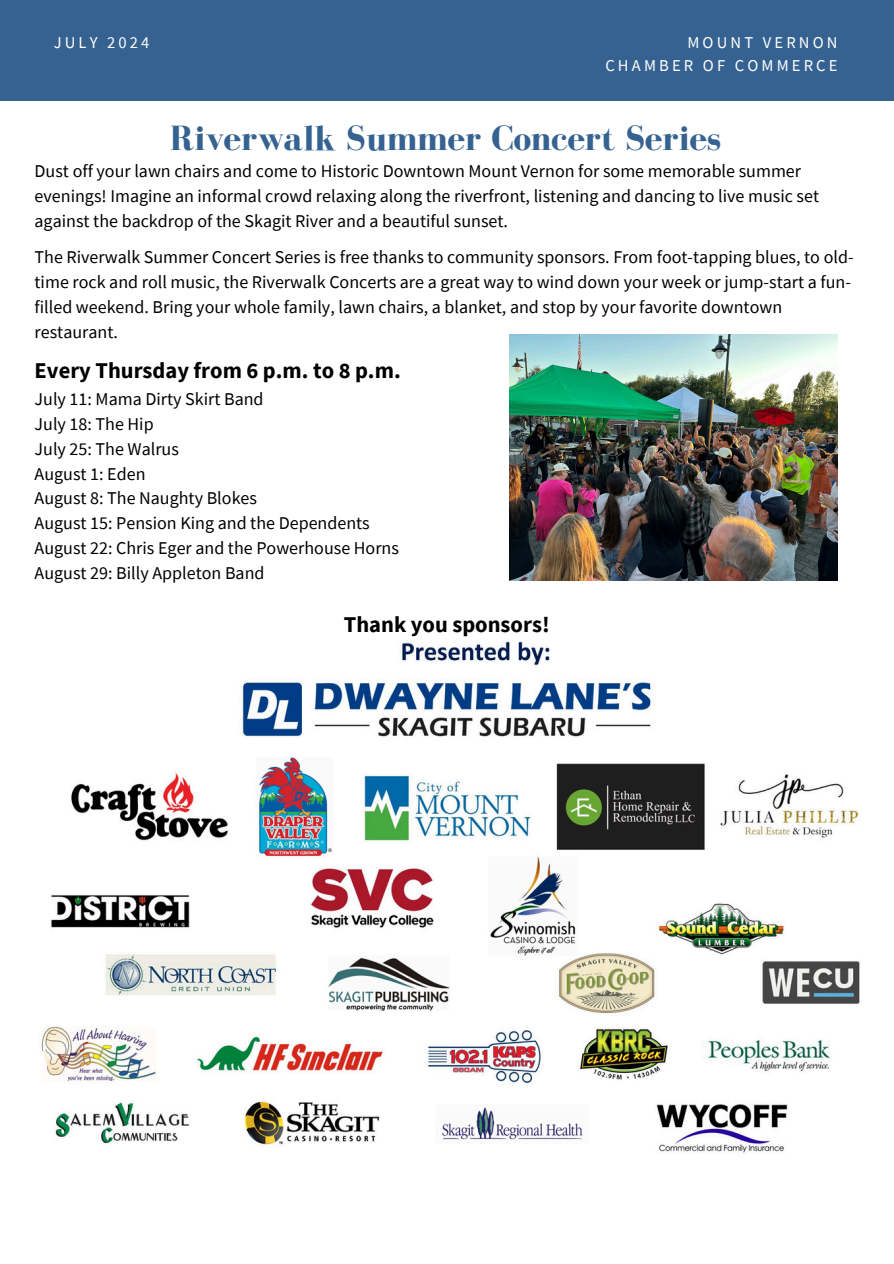
<style>
.page{position:relative;width:894px;height:1264px;background:#fff}
.page>*{position:absolute;margin:0;border:0;box-sizing:border-box;transform-origin:0 0}
.t1{font:700 36px "Bodoni FLF";color:#366291}
.t2{font:700 22.5px "Source Sans Pro";color:#000}
.t3{font:18px/24.8px "Source Sans Pro";color:#000}
.t4{font:16.5px/22.5px "Source Sans Pro";letter-spacing:.19em;color:#fff;text-align:right}
</style>
<div class="page">
<div style="left:0;top:0;width:893px;height:100px;background:#366291"></div>
<img style="left:41px;top:641px;width:819px;height:512px">
<img style="left:510px;top:335px;width:327px;height:245px">
<h3 class="t4" style="left:54px;top:31px;width:97px">JULY 2024</h3>
<h1 class="t4" style="left:605px;top:31px;width:234px">MOUNT VERNON<br>CHAMBER OF COMMERCE</h1>
<p class="t1" style="left:170px;top:119px;width:552px">Riverwalk Summer Concert Series</p>
<p class="t3" style="left:35px;top:158px;width:785px">Dust off your lawn chairs and come to Historic Downtown Mount Vernon for some memorable summer evenings! Imagine an informal crowd relaxing along the riverfront, listening and dancing to live music set against the backdrop of the Skagit River and a beautiful sunset.</p>
<p class="t3" style="left:35px;top:245px;width:820px">The Riverwalk Summer Concert Series is free thanks to community sponsors. From foot-tapping blues, to old&shy;time rock and roll music, the Riverwalk Concerts are a great way to wind down your week or jump-start a fun&shy;filled weekend. Bring your whole family, lawn chairs, a blanket, and stop by your favorite downtown restaurant.</p>
<p class="t2" style="left:35px;top:356px;width:367px">Every Thursday from 6 p.m. to 8 p.m.</p>
<p class="t3" style="left:35px;top:386px;width:230px">July 11: Mama Dirty Skirt Band</p>
<p class="t3" style="left:35px;top:411px;width:121px">July 18: The Hip</p>
<p class="t3" style="left:35px;top:436px;width:146px">July 25: The Walrus</p>
<p class="t3" style="left:35px;top:461px;width:112px">August 1: Eden</p>
<p class="t3" style="left:35px;top:485px;width:224px">August 8: The Naughty Blokes</p>
<p class="t3" style="left:35px;top:510px;width:337px">August 15: Pension King and the Dependents</p>
<p class="t3" style="left:35px;top:535px;width:366px">August 22: Chris Eger and the Powerhouse Horns</p>
<h2 class="t3" style="left:35px;top:560px;width:231px">August 29: Billy Appleton Band</h2>
<p class="t2" style="left:344px;top:609px;width:207px">Thank you sponsors!</p>
</div>
